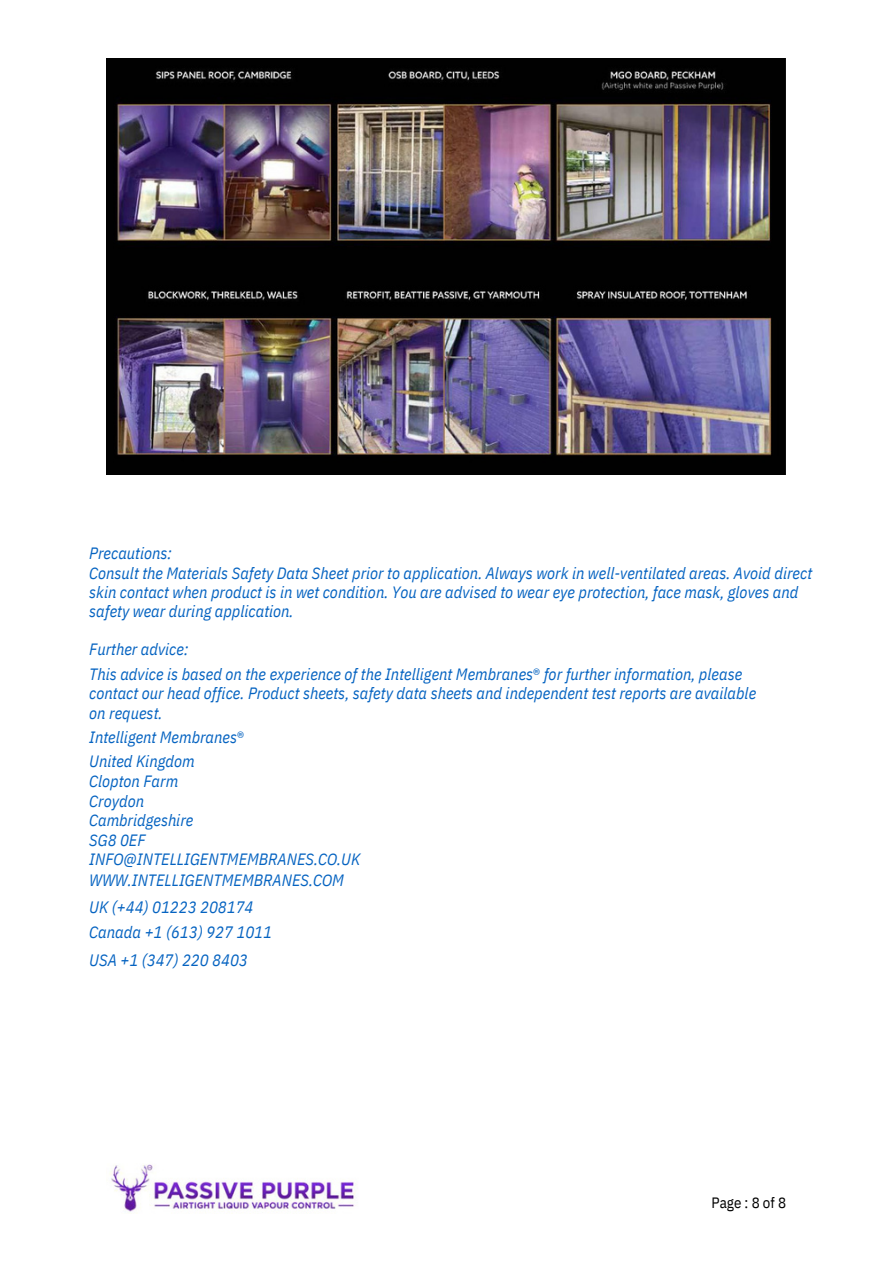
<style>
.page{position:relative;width:893px;height:1264px;background:#fff}
.page>*{position:absolute;margin:0;border:0;box-sizing:border-box;transform-origin:0 0}
.t1{font:italic 16.5px "IBM Plex Sans Cond";color:#0563c1}
.t2{font:italic 16.35px/19px "IBM Plex Sans Cond";color:#0563c1}
.t3{font:15px "IBM Plex Sans Cond";color:#000}
.s1{font-style:normal}
</style>
<div class="page">
<img style="left:110px;top:1164px;width:246px;height:48px">
<img style="left:106px;top:58px;width:679px;height:416px">
<p class="t2" style="left:89px;top:543px;width:84px">Precautions:</p>
<p class="t2" style="left:89px;top:563px;width:724px">Consult the Materials Safety Data Sheet prior to application. Always work in well-ventilated areas. Avoid direct skin contact when product is in wet condition. You are advised to wear eye protection, face mask, gloves and safety wear during application.</p>
<p class="t2" style="left:89px;top:639px;width:100px">Further advice:</p>
<p class="t2" style="left:89px;top:664px;width:654px">This advice is based on the experience of the Intelligent Membranes<span class="s1">®</span> for further information, please</p>
<p class="t2" style="left:89px;top:683px;width:668px">contact our head office. Product sheets, safety data sheets and independent test reports are available</p>
<p class="t2" style="left:89px;top:703px;width:75px">on request.</p>
<p class="t2" style="left:89px;top:727px;width:156px">Intelligent Membranes<span class="s1">®</span></p>
<p class="t2" style="left:89px;top:751px;width:107px">United Kingdom</p>
<p class="t2" style="left:89px;top:771px;width:90px">Clopton Farm</p>
<p class="t2" style="left:89px;top:791px;width:56px">Croydon</p>
<p class="t2" style="left:89px;top:810px;width:106px">Cambridgeshire</p>
<p class="t2" style="left:89px;top:830px;width:58px">SG8 0EF</p>
<p class="t2" style="left:89px;top:849px;width:272px">INFO@INTELLIGENTMEMBRANES.CO.UK</p>
<p class="t2" style="left:89px;top:869px;width:256px">WWW.INTELLIGENTMEMBRANES.COM</p>
<p class="t1" style="left:89px;top:895px;width:166px">UK (+44) 01223 208174</p>
<p class="t1" style="left:89px;top:921px;width:184px">Canada +1 (613) 927 1011</p>
<p class="t1" style="left:89px;top:949px;width:160px">USA +1 (347) 220 8403</p>
<p class="t3" style="left:711px;top:1192px;width:76px">Page:8of8</p>
</div>
